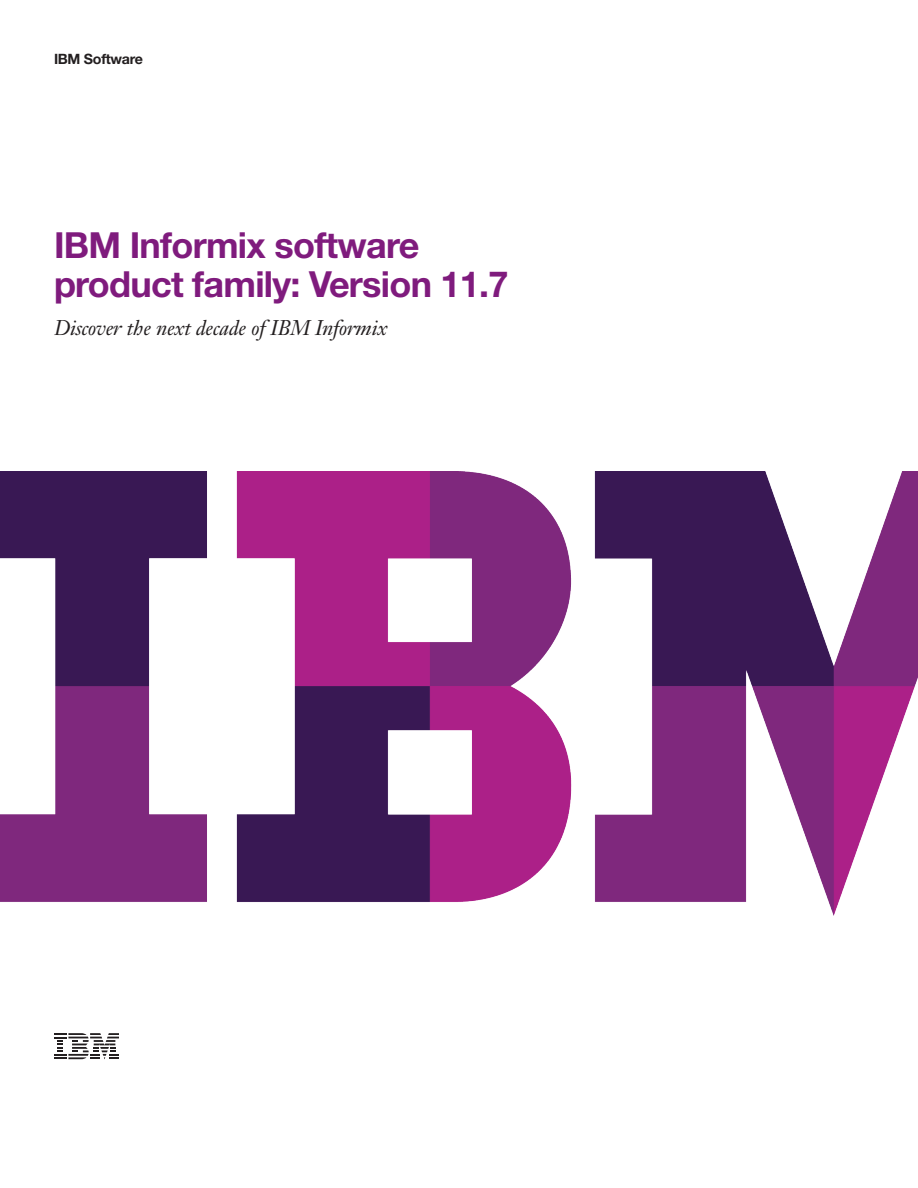
<style>
.page{position:relative;width:918px;height:1188px;background:#fff}
.page>*{position:absolute;margin:0;border:0;box-sizing:border-box;transform-origin:0 0}
.t1{font:700 36px/39px "Helvetica Neue LT Pro";letter-spacing:-.02em;color:#7f1b7d}
.t2{font:italic 21px "Janson Text LT Std";letter-spacing:-.01em;color:#231f20}
.t3{font:700 14.25px "Helvetica Neue LT Pro";letter-spacing:-.02em;color:#231f20}
</style>
<div class="page">
<img style="left:0;top:471px;width:918px;height:445px">
<svg style="left:54px;top:1033px;width:65px;height:26px"></svg>
<p class="t3" style="left:54px;top:50px;width:90px">IBM Software</p>
<p class="t1" style="left:54px;top:225px;width:456px">IBM Informix software product family: Version 11.7</p>
<p class="t2" style="left:54px;top:315px;width:335px">Discover the next decade of IBM Informix</p>
</div>
